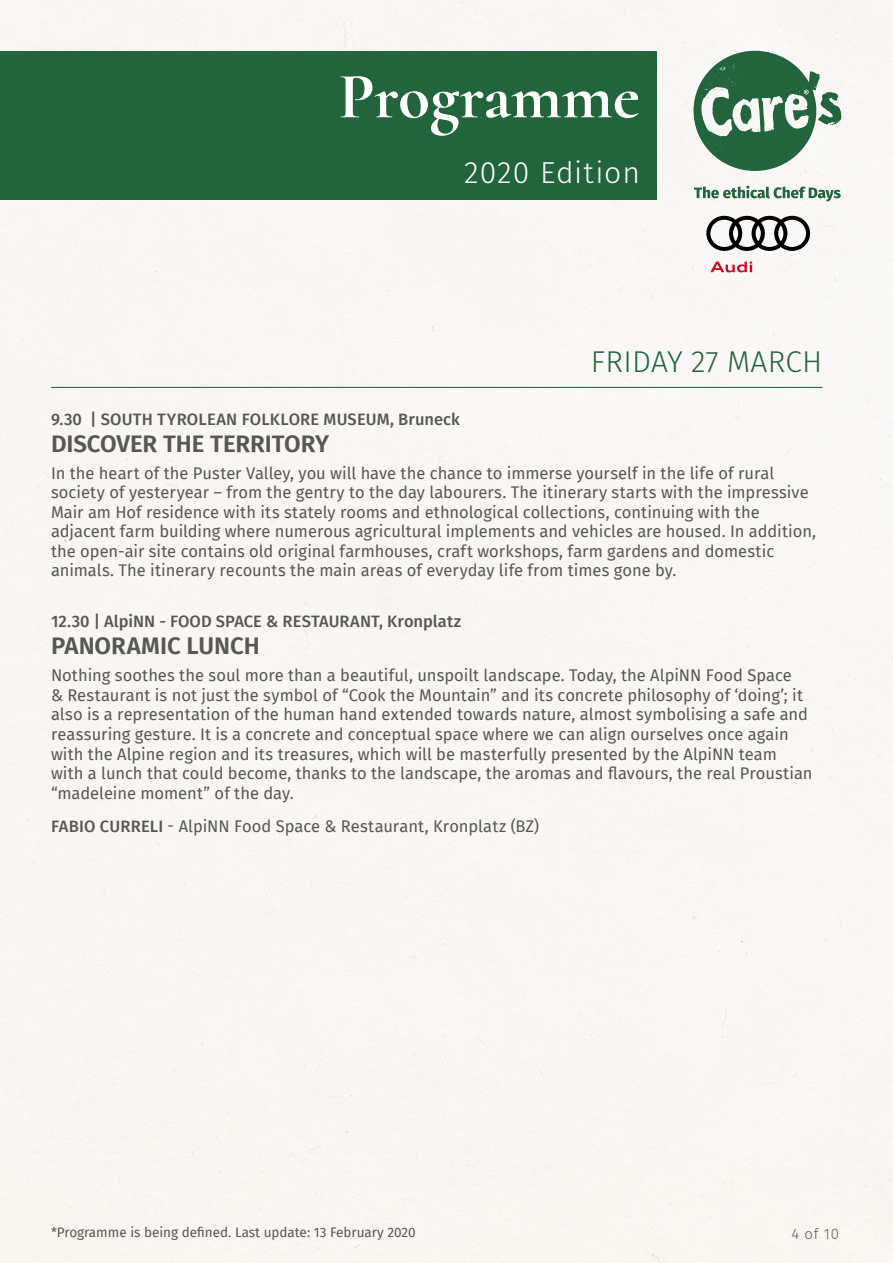
<style>
.page{position:relative;width:893px;height:1263px;background:#fff}
.page>*{position:absolute;margin:0;border:0;box-sizing:border-box;transform-origin:0 0}
.t1{font:700 65.4px "Cormorant";color:#fff}
.t2{font:300 30.15px "Fira Sans";letter-spacing:.03em;color:#fff}
.t3{font:300 30px "Fira Sans";letter-spacing:.01em;color:#22643c}
.t4{font:600 24px "Fira Sans";letter-spacing:-.005em;color:#575756}
.t5{font:16.5px/19.5px "Fira Sans";color:#575756}
.t6{font:500 16.5px "Fira Sans";letter-spacing:.005em;color:#575756}
.t7{font:300 15px "Fira Sans";color:#6c5840}
.t8{font:13.5px "Fira Sans";color:#575756}
.s1{font-weight:500}
</style>
<div class="page">
<div style="left:0;top:51px;width:657px;height:149px;background:#22643c"></div>
<svg style="left:693px;top:51px;width:148px;height:120px"></svg>
<svg style="left:710px;top:262px;width:42px;height:10px"></svg>
<svg style="left:706px;top:216px;width:104px;height:35px"></svg>
<svg style="left:694px;top:186px;width:147px;height:15px"></svg>
<div style="left:94px;top:1205px;width:407px;height:57px;background:#faf6f1"></div>
<hr style="left:51px;top:387px;width:771px;height:1px;background:#22643c">
<h1 class="t1" style="left:339px;top:56px;width:303px">Programme</h1>
<h2 class="t2" style="left:464px;top:151px;width:177px">2020 Edition</h2>
<h3 class="t3" style="left:591px;top:341px;width:233px">FRIDAY 27 MARCH</h3>
<p class="t6" style="left:51px;top:406px;width:410px">9.30 | SOUTH TYROLEAN FOLKLORE MUSEUM, Bruneck</p>
<h3 class="t4" style="left:51px;top:424px;width:280px">DISCOVER THE TERRITORY</h3>
<p class="t5" style="left:51px;top:463px;width:767px">In the heart of the Puster Valley, you will have the chance to immerse yourself in the life of rural society of yesteryear – from the gentry to the day labourers. The itinerary starts with the impressive Mair am Hof residence with its stately rooms and ethnological collections, continuing with the adjacent farm building where numerous agricultural implements and vehicles are housed. In addition, the open-air site contains old original farmhouses, craft workshops, farm gardens and domestic animals. The itinerary recounts the main areas of everyday life from times gone by.</p>
<p class="t6" style="left:51px;top:608px;width:412px">12.30 | AlpiNN - FOOD SPACE &amp; RESTAURANT, Kronplatz</p>
<h3 class="t4" style="left:51px;top:626px;width:210px">PANORAMIC LUNCH</h3>
<p class="t5" style="left:51px;top:665px;width:763px">Nothing soothes the soul more than a beautiful, unspoilt landscape. Today, the AlpiNN Food Space<br>&amp; Restaurant is not just the symbol of “Cook the Mountain” and its concrete philosophy of ‘doing’; it also is a representation of the human hand extended towards nature, almost symbolising a safe and reassuring gesture. It is a concrete and conceptual space where we can align ourselves once again with the Alpine region and its treasures, which will be masterfully presented by the AlpiNN team with a lunch that could become, thanks to the landscape, the aromas and flavours, the real Proustian “madeleine moment” of the day.</p>
<p class="t5" style="left:51px;top:815px;width:490px"><span class="s1">FABIO CURRELI</span> - AlpiNN Food Space &amp; Restaurant, Kronplatz (BZ)</p>
<p class="t8" style="left:51px;top:1222px;width:366px">*Programme is being defined. Last update: 13 February 2020</p>
<p class="t7" style="left:791px;top:1223px;width:49px">4 of 10</p>
</div>
